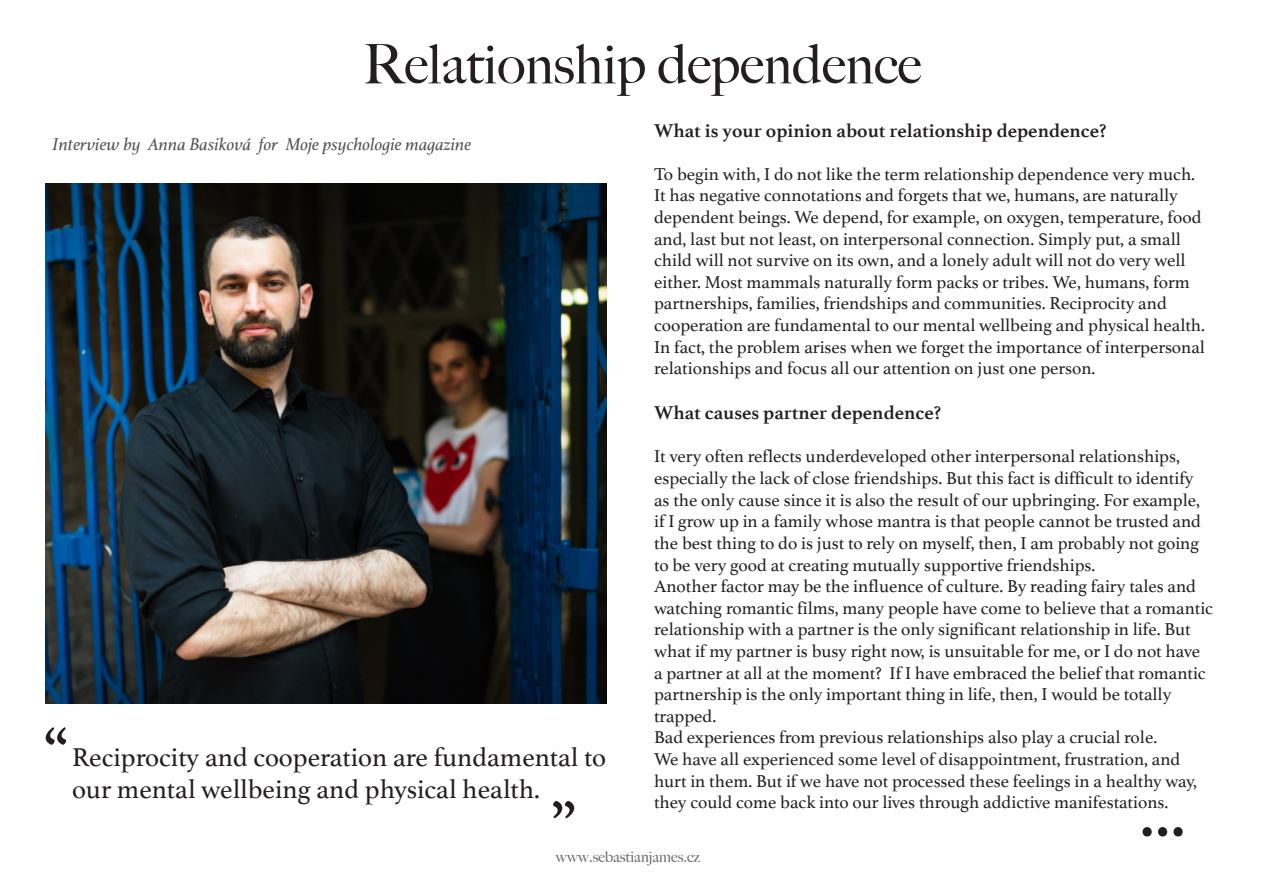
<style>
.page{position:relative;width:1263px;height:893px;background:#fff}
.page>*{position:absolute;margin:0;border:0;box-sizing:border-box;transform-origin:0 0}
.t1{font:72px "Athelas";color:#231f20}
.t2{font:500 54.45px "Big Caslon";color:#231f20}
.t3{font:27px/32.4px "Athelas";color:#231f20}
.t4{font:700 19.5px "Athelas";color:#231f20}
.t5{font:18px/21.6px "Athelas";color:#231f20}
.t6{font:italic 18px "Athelas";color:#231f20}
.t7{font:500 15px "Big Caslon";color:#666766}
</style>
<div class="page">
<img style="left:45px;top:183px;width:561px;height:521px">
<h2 class="t2" style="left:363px;top:42px;width:560px">Relationship dependence</h2>
<p class="t4" style="left:654px;top:123px;width:454px">What is your opinion about relationship dependence?</p>
<p class="t5" style="left:654px;top:165px;width:552px">To begin with, I do not like the term relationship dependence very much.<br>It has negative connotations and forgets that we, humans, are naturally dependent beings. We depend, for example, on oxygen, temperature, food and, last but not least, on interpersonal connection. Simply put, a small child will not survive on its own, and a lonely adult will not do very well either. Most mammals naturally form packs or tribes. We, humans, form partnerships, families, friendships and communities. Reciprocity and cooperation are fundamental to our mental wellbeing and physical health.<br>In fact, the problem arises when we forget the importance of interpersonal relationships and focus all our attention on just one person.</p>
<p class="t4" style="left:654px;top:406px;width:289px">What causes partner dependence?</p>
<p class="t5" style="left:654px;top:448px;width:560px">It very often reflects underdeveloped other interpersonal relationships, especially the lack of close friendships. But this fact is difficult to identify as the only cause since it is also the result of our upbringing. For example, if I grow up in a family whose mantra is that people cannot be trusted and the best thing to do is just to rely on myself, then, I am probably not going to be very good at creating mutually supportive friendships.<br>Another factor may be the influence of culture. By reading fairy tales and watching romantic films, many people have come to believe that a romantic relationship with a partner is the only significant relationship in life. But what if my partner is busy right now, is unsuitable for me, or I do not have a partner at all at the moment? If I have embraced the belief that romantic partnership is the only important thing in life, then, I would be totally trapped.<br>Bad experiences from previous relationships also play a crucial role.<br>We have all experienced some level of disappointment, frustration, and hurt in them. But if we have not processed these feelings in a healthy way, they could come back into our lives through addictive manifestations.</p>
<p class="t6" style="left:52px;top:137px;width:420px">Interview by Anna Basiková for Moje psychologie magazine</p>
<h1 class="t1" style="left:42px;top:726px;width:29px">“</h1>
<h3 class="t3" style="left:72px;top:744px;width:536px">Reciprocity and cooperation are fundamental to our mental wellbeing and physical health.</h3>
<h1 class="t1" style="left:550px;top:800px;width:29px">”</h1>
<p class="t7" style="left:556px;top:850px;width:146px">www.sebastianjames.cz</p>
<h1 class="t1" style="left:1139px;top:785px;width:48px">...</h1>
</div>
